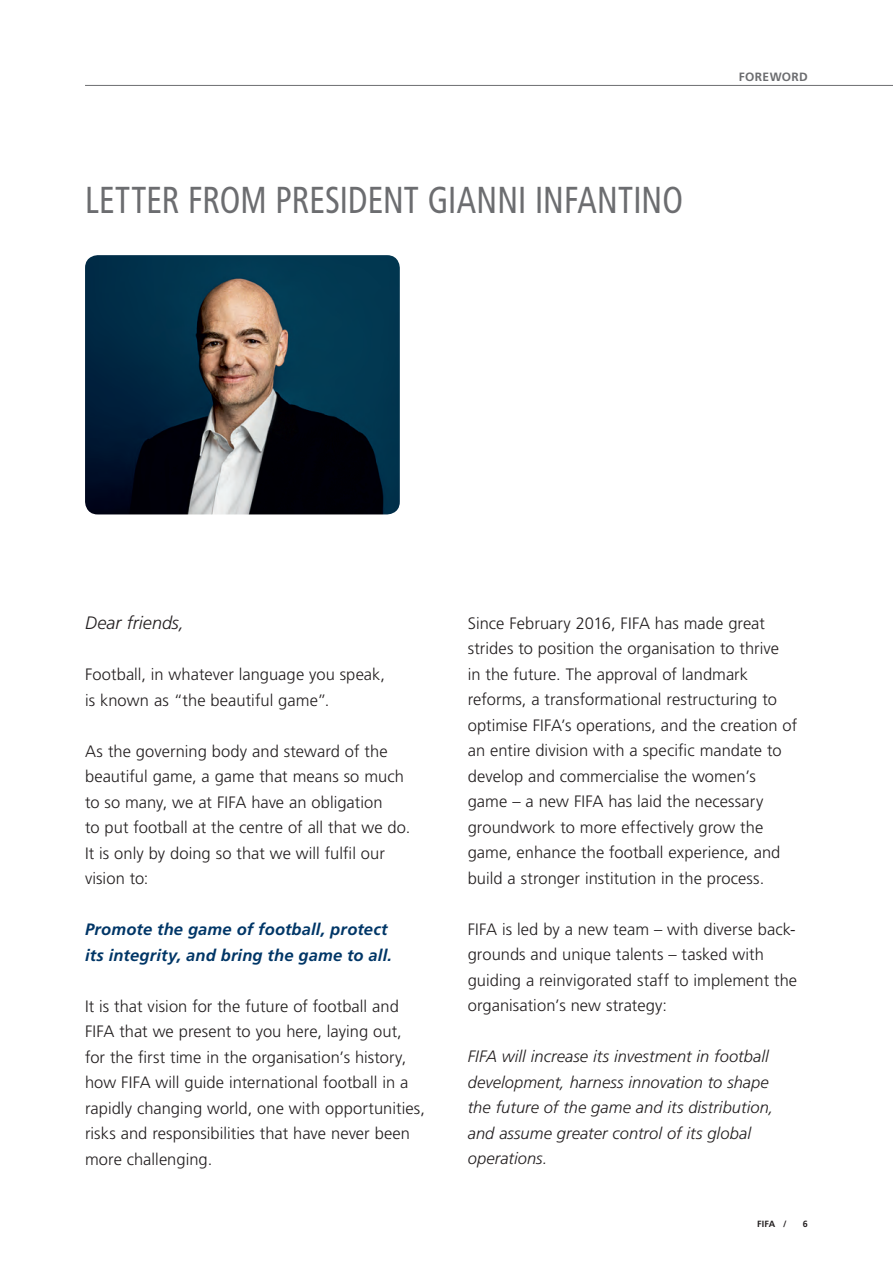
<style>
.page{position:relative;width:893px;height:1263px;background:#fff}
.page>*{position:absolute;margin:0;border:0;box-sizing:border-box;transform-origin:0 0}
.t1{font:condensed 37.5px "Frutiger LT Pro";letter-spacing:.005em;color:#6c6d70;scale:.9 1}
.t2{font:italic 300 18px "Frutiger LT Pro";color:#231f20}
.t3{font:300 16.5px/25.5px "Frutiger LT Pro";letter-spacing:.005em;color:#231f20}
.t4{font:italic 300 16.5px/25.5px "Frutiger LT Pro";letter-spacing:.005em;color:#231f20}
.t5{font:italic 700 16.5px/25.5px "Frutiger LT Pro";letter-spacing:.01em;color:#003667}
.t6{font:700 12px "Frutiger LT Pro";letter-spacing:.03em;color:#6c6d70}
.t7{font:700 9px "Frutiger LT Pro";color:#231f20}
</style>
<div class="page">
<hr style="left:85px;top:85px;width:808px;height:1px;background:#6c6d70">
<img style="left:85px;top:255px;width:315px;height:259px">
<h1 class="t1" style="left:85px;top:178px;width:666px">LETTER FROM PRESIDENT GIANNI INFANTINO</h1>
<p class="t6" style="left:739px;top:70px;width:71px">FOREWORD</p>
<p class="t2" style="left:85px;top:612px;width:101px">Dear friends,</p>
<p class="t3" style="left:85px;top:662px;width:302px">Football, in whatever language you speak, is known as “the beautiful game”.</p>
<p class="t3" style="left:85px;top:738px;width:327px">As the governing body and steward of the beautiful game, a game that means so much to so many, we at FIFA have an obligation<br>to put football at the centre of all that we do.<br>It is only by doing so that we will fulfil our vision to:</p>
<p class="t5" style="left:85px;top:917px;width:309px">Promote the game of football, protect its integrity, and bring the game to all.</p>
<p class="t3" style="left:85px;top:993px;width:341px">It is that vision for the future of football and FIFA that we present to you here, laying out, for the first time in the organisation’s history, how FIFA will guide international football in a rapidly changing world, one with opportunities, risks and responsibilities that have never been more challenging.</p>
<p class="t3" style="left:468px;top:611px;width:331px">Since February 2016, FIFA has made great strides to position the organisation to thrive<br>in the future. The approval of landmark reforms, a transformational restructuring to optimise FIFA’s operations, and the creation of an entire division with a specific mandate to develop and commercialise the women’s game – a new FIFA has laid the necessary groundwork to more effectively grow the game, enhance the football experience, and build a stronger institution in the process.</p>
<p class="t3" style="left:468px;top:917px;width:331px">FIFA is led by a new team – with diverse back&shy;grounds and unique talents – tasked with guiding a reinvigorated staff to implement the organisation’s new strategy:</p>
<p class="t4" style="left:468px;top:1044px;width:307px">FIFA will increase its investment in football development, harness innovation to shape the future of the game and its distribution, and assume greater control of its global operations.</p>
<p class="t7" style="left:757px;top:1219px;width:31px">FIFA /</p>
<p class="t7" style="left:803px;top:1219px;width:7px">6</p>
</div>
